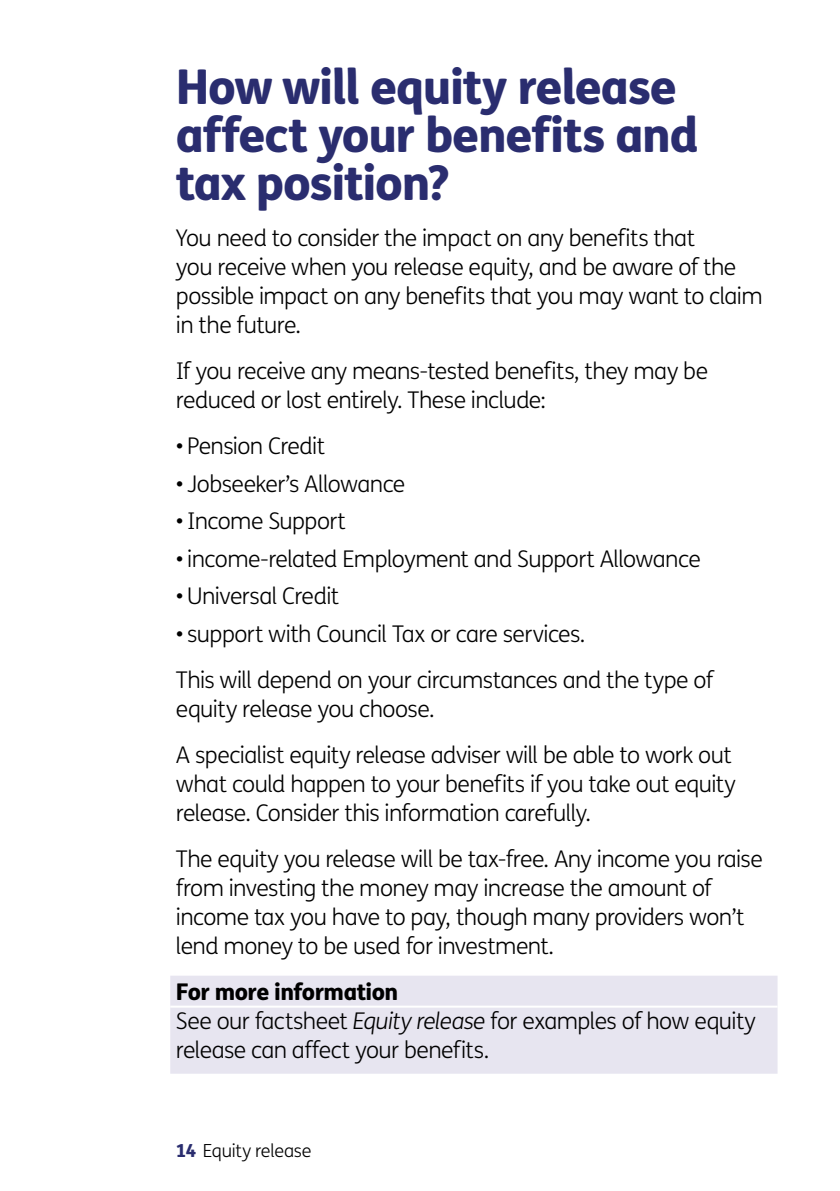
<style>
.page{position:relative;width:840px;height:1191px;background:#fff}
.page>*{position:absolute;margin:0;border:0;box-sizing:border-box;transform-origin:0 0}
.t1{font:800 48px/48px "FS Me";letter-spacing:-.03em;color:#2a2d6f}
.t2{font:300 23px/29px "FS Me";letter-spacing:-.025em;color:#000}
.t3{font:300 18px "FS Me";letter-spacing:-.015em;color:#000}
.s1{font-weight:800}
.s2{font-style:italic}
.s3{font-weight:800;color:#2a2d6f}
</style>
<div class="page">
<div style="left:170px;top:975px;width:607px;height:98px;background:#e7e5f0"></div>
<hr style="left:170px;top:1005px;width:607px;height:2px;background:#fff">
<h1 class="t1" style="left:176px;top:63px;width:523px">How will equity release affect your benefits and tax position?</h1>
<p class="t2" style="left:176px;top:224px;width:588px">You need to consider the impact on any benefits that<br>you receive when you release equity, and be aware of the possible impact on any benefits that you may want to claim in the future.</p>
<p class="t2" style="left:176px;top:357px;width:533px">If you receive any means-tested benefits, they may be reduced or lost entirely. These include:</p>
<p class="t2" style="left:176px;top:432px;width:151px">• Pension Credit</p>
<p class="t2" style="left:176px;top:470px;width:231px">• Jobseeker’s Allowance</p>
<p class="t2" style="left:176px;top:507px;width:171px">• Income Support</p>
<p class="t2" style="left:176px;top:545px;width:526px">• income-related Employment and Support Allowance</p>
<p class="t2" style="left:176px;top:582px;width:165px">• Universal Credit</p>
<p class="t2" style="left:176px;top:611px;width:538px;line-height:46px">• support with Council Tax or care services.<br>This will depend on your circumstances and the type of</p>
<p class="t2" style="left:176px;top:686px;width:557px;line-height:46px">equity release you choose.<br>A specialist equity release adviser will be able to work out</p>
<p class="t2" style="left:176px;top:770px;width:561px">what could happen to your benefits if you take out equity release. Consider this information carefully.</p>
<p class="t2" style="left:176px;top:845px;width:588px">The equity you release will be tax-free. Any income you raise from investing the money may increase the amount of income tax you have to pay, though many providers won’t lend money to be used for investment.</p>
<p class="t2" style="left:176px;top:978px;width:581px"><span class="s1">For more information<br></span>See our factsheet <span class="s2">Equity release</span> for examples of how equity release can affect your benefits.</p>
<p class="t3" style="left:176px;top:1140px;width:137px"><span class="s3">14</span> Equity release</p>
</div>
